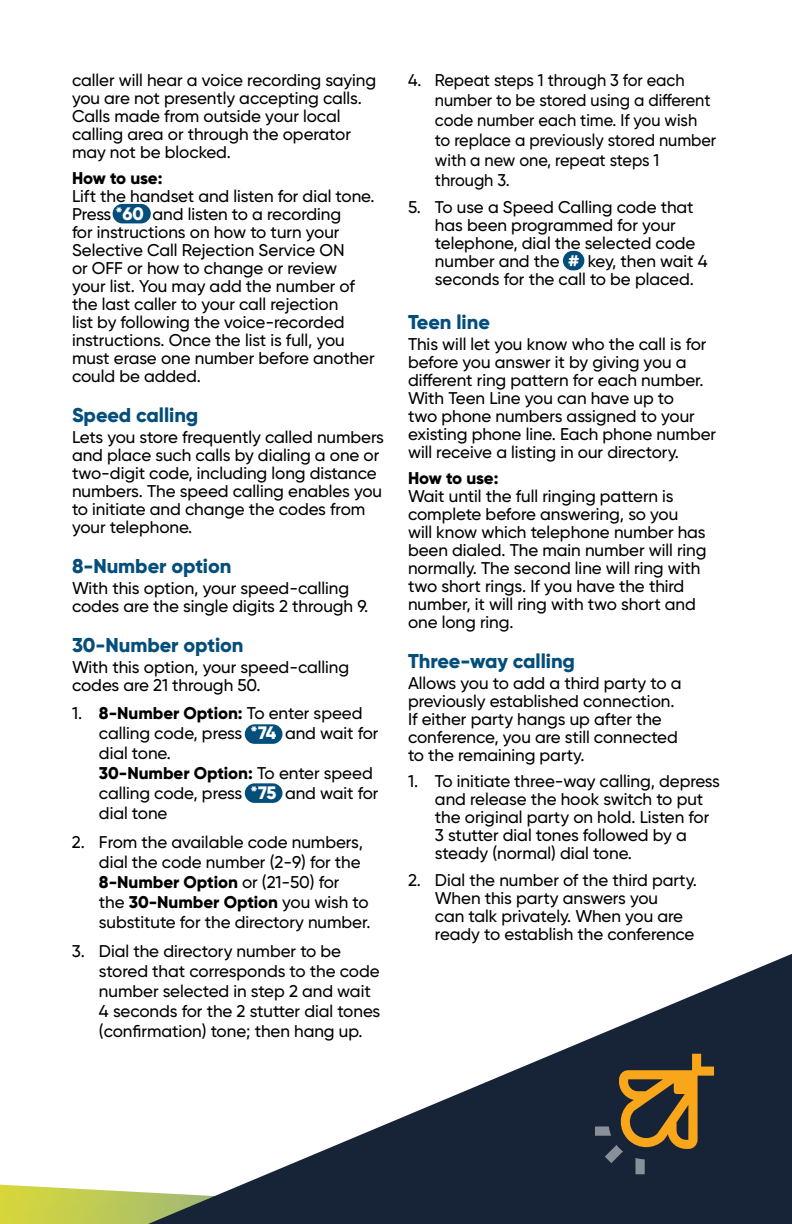
<style>
.page{position:relative;width:792px;height:1224px;background:#fff}
.page>*{position:absolute;margin:0;border:0;box-sizing:border-box;transform-origin:0 0}
.t1{font:800 20px "Gilroy";letter-spacing:-.005em;color:#044e7b}
.t2{font:500 17px/18px "Gilroy";letter-spacing:-.005em;color:#000}
.t3{font:500 17px/20px "Gilroy";letter-spacing:-.005em;color:#000;scale:.96 1}
.t4{font:800 17px "Gilroy";letter-spacing:-.015em;color:#000}
.s1{font-weight:800;font-size:18px;color:#fff}
.s2{font-weight:800}
</style>
<div class="page">
<div style="left:563px;top:251px;width:21px;height:19px;background:#044e7b;border-radius:10px"></div>
<div style="left:245px;top:783px;width:38px;height:20px;background:#044e7b;border-radius:10px"></div>
<div style="left:245px;top:724px;width:38px;height:20px;background:#044e7b;border-radius:10px"></div>
<div style="left:113px;top:204px;width:38px;height:19px;background:#044e7b;border-radius:10px"></div>
<img style="left:0;top:1185px;width:148px;height:39px">
<svg style="left:148px;top:954px;width:644px;height:270px"></svg>
<svg style="left:595px;top:1054px;width:119px;height:120px;background:#564832"></svg>
<p class="t2" style="left:72px;top:71px;width:306px">caller will hear a voice recording saying you are not presently accepting calls.<br>Calls made from outside your local calling area or through the operator may not be blocked.</p>
<p class="t4" style="left:72px;top:167px;width:92px">How to use:</p>
<p class="t2" style="left:72px;top:187px;width:304px">Lift the handset and listen for dial tone.<br>Press <span class="s1">*60</span> and listen to a recording<br>for instructions on how to turn your Selective Call Rejection Service ON<br>or OFF or how to change or review your list. You may add the number of the last caller to your call rejection<br>list by following the voice-recorded instructions. Once the list is full, you must erase one number before another could be added.</p>
<p class="t1" style="left:72px;top:402px;width:128px">Speed calling</p>
<p class="t2" style="left:72px;top:428px;width:314px">Lets you store frequently called numbers and place such calls by dialing a one or two-digit code, including long distance numbers. The speed calling enables you to initiate and change the codes from your telephone.</p>
<p class="t1" style="left:72px;top:553px;width:161px">8-Number option</p>
<p class="t2" style="left:72px;top:579px;width:298px">With this option, your speed-calling codes are the single digits 2 through 9.</p>
<p class="t1" style="left:72px;top:632px;width:173px">30-Number option</p>
<p class="t2" style="left:72px;top:658px;width:279px">With this option, your speed-calling codes are 21 through 50.</p>
<p class="t2" style="left:99px;top:703px;width:281px;line-height:20px;text-indent:-27px">1. <span class="s2">8-Number Option:</span> To enter speed calling code, press <span class="s1">*74</span> and wait for dial tone.<br><span class="s2">30-Number Option:</span> To enter speed calling code, press <span class="s1">*75</span> and wait for dial tone</p>
<p class="t2" style="left:99px;top:832px;width:273px;line-height:20px;text-indent:-27px">2. From the available code numbers, dial the code number (2-9) for the <span class="s2">8-Number Option</span> or (21-50) for<br>the <span class="s2">30-Number Option</span> you wish to substitute for the directory number.</p>
<p class="t2" style="left:99px;top:941px;width:283px;line-height:20px;text-indent:-27px">3. Dial the directory number to be stored that corresponds to the code number selected in step 2 and wait 4 seconds for the 2 stutter dial tones (confirmation) tone; then hang up.</p>
<p class="t3" style="left:435px;top:70px;width:294px;text-indent:-27px">4. Repeat steps 1 through 3 for each number to be stored using a different code number each time. If you wish to replace a previously stored number with a new one, repeat steps 1 through 3.</p>
<p class="t2" style="left:435px;top:198px;width:274px;text-indent:-27px">5. To use a Speed Calling code that has been programmed for your telephone, dial the selected code number and the <span class="s1">#</span> key, then wait 4 seconds for the call to be placed.</p>
<p class="t1" style="left:408px;top:309px;width:83px">Teen line</p>
<p class="t2" style="left:408px;top:335px;width:310px">This will let you know who the call is for before you answer it by giving you a different ring pattern for each number.<br>With Teen Line you can have up to<br>two phone numbers assigned to your existing phone line. Each phone number will receive a listing in our directory.</p>
<p class="t4" style="left:408px;top:467px;width:92px">How to use:</p>
<p class="t2" style="left:408px;top:487px;width:300px">Wait until the full ringing pattern is complete before answering, so you will know which telephone number has been dialed. The main number will ring normally. The second line will ring with two short rings. If you have the third number, it will ring with two short and one long ring.</p>
<p class="t1" style="left:408px;top:648px;width:169px">Three-way calling</p>
<p class="t2" style="left:408px;top:674px;width:275px">Allows you to add a third party to a previously established connection.<br>If either party hangs up after the conference, you are still connected to the remaining party.</p>
<p class="t2" style="left:435px;top:772px;width:286px;text-indent:-27px">1. To initiate three-way calling, depress and release the hook switch to put the original party on hold. Listen for 3 stutter dial tones followed by a steady (normal) dial tone.</p>
<p class="t2" style="left:435px;top:871px;width:264px;text-indent:-27px">2. Dial the number of the third party.<br>When this party answers you<br>can talk privately. When you are ready to establish the conference</p>
</div>
